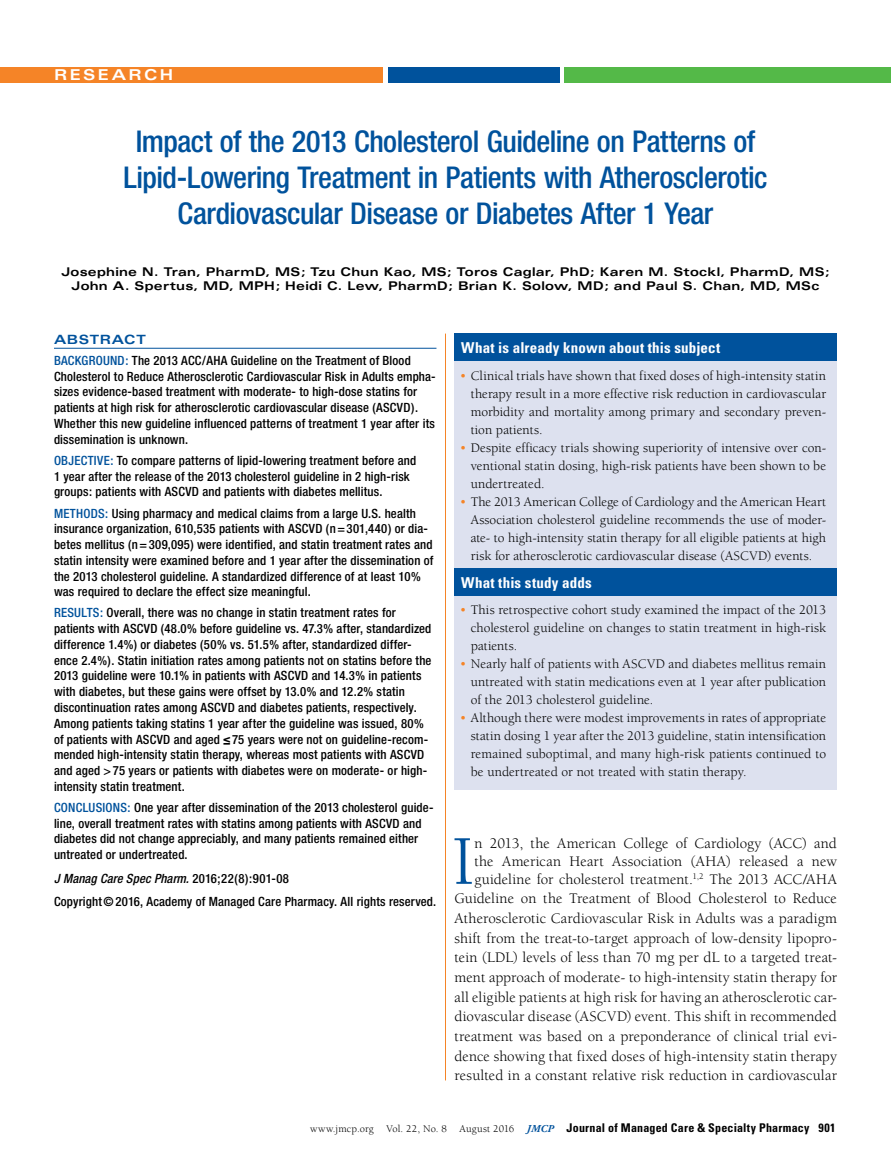
<style>
.page{position:relative;width:891px;height:1175px;background:#fff}
.page>*{position:absolute;margin:0;border:0;box-sizing:border-box;transform-origin:0 0}
.t1{font:71.7px "Berkeley Pro";color:#00529c}
.t2{font:500 condensed 30px/36px "Helvetica Neue";letter-spacing:-.015em;color:#00529c;text-align:center}
.t3{font:15px/19.6px "Berkeley Pro";letter-spacing:.005em;color:#000;text-align:justify}
.t4{font:700 condensed 15px "Univers";letter-spacing:.01em;color:#fff}
.t5{font:700 expanded 15px "Univers";letter-spacing:.16em;color:#fff}
.t6{font:13.5px/18px "Berkeley Pro";letter-spacing:.005em;color:#000;text-align:justify}
.t7{font:500 condensed 12.75px/15.8px "Helvetica Neue";letter-spacing:.01em;color:#000}
.t8{font:700 expanded 12.75px "Univers";letter-spacing:.045em;color:#00529c}
.t9{font:700 expanded 12px/13.5px "Univers";letter-spacing:.02em;color:#000;text-align:center}
.t10{font:700 condensed 12px "Univers";letter-spacing:.015em;color:#000}
.s1{color:#00529c}
.s2{font-weight:700}
.s3{font-style:italic}
.s4{color:#f58427}
.s5{font-family:"Berkeley Pro";font-weight:400;font-stretch:normal;font-size:10.5px}
.s6{font-family:"Adobe Garamond Pro";font-style:italic;font-stretch:normal;font-size:10.5px;color:#00529c}
</style>
<div class="page">
<hr style="left:54px;top:348px;width:382px;height:1px;background:#00529c">
<hr style="left:445px;top:333px;width:1px;height:747px;background:#f58427">
<div style="left:0;top:67px;width:383px;height:15px;background:#f58427"></div>
<div style="left:388px;top:67px;width:172px;height:15px;background:#00529c"></div>
<div style="left:565px;top:67px;width:326px;height:16px;background:#54b948"></div>
<div style="left:455px;top:351px;width:382px;height:276px;background:#dde1ef"></div>
<div style="left:455px;top:333px;width:382px;height:28px;background:#00529c"></div>
<div style="left:455px;top:578px;width:382px;height:212px;background:#dde1ef"></div>
<div style="left:455px;top:568px;width:382px;height:28px;background:#00529c"></div>
<p class="t5" style="left:54px;top:66px;width:121px">RESEARCH</p>
<h2 class="t2" style="left:123px;top:123px;width:646px">Impact of the 2013 Cholesterol Guideline on Patterns of<br>Lipid-Lowering Treatment in Patients with Atherosclerotic<br>Cardiovascular Disease or Diabetes After 1 Year</h2>
<p class="t9" style="left:61px;top:265px;width:770px">Josephine N. Tran, PharmD, MS; Tzu Chun Kao, MS; Toros Caglar, PhD; Karen M. Stockl, PharmD, MS;<br>John A. Spertus, MD, MPH; Heidi C. Lew, PharmD; Brian K. Solow, MD; and Paul S. Chan, MD, MSc</p>
<p class="t8" style="left:54px;top:332px;width:93px">ABSTRACT</p>
<p class="t7" style="left:54px;top:352px;width:383px"><span class="s1">BACKGROUND:</span> The 2013 ACC/AHA Guideline on the Treatment of Blood Cholesterol to Reduce Atherosclerotic Cardiovascular Risk in Adults empha&shy;sizes evidence-based treatment with moderate- to high-dose statins for patients at high risk for atherosclerotic cardiovascular disease (ASCVD).<br>Whether this new guideline influenced patterns of treatment 1 year after its dissemination is unknown.</p>
<p class="t7" style="left:54px;top:452px;width:364px"><span class="s1">OBJECTIVE:</span> To compare patterns of lipid-lowering treatment before and<br>1 year after the release of the 2013 cholesterol guideline in 2 high-risk groups: patients with ASCVD and patients with diabetes mellitus.</p>
<p class="t7" style="left:54px;top:505px;width:381px"><span class="s1">METHODS:</span> Using pharmacy and medical claims from a large U.S. health insurance organization, 610,535 patients with ASCVD (n=301,440) or dia&shy;betes mellitus (n=309,095) were identified, and statin treatment rates and statin intensity were examined before and 1 year after the dissemination of the 2013 cholesterol guideline. A standardized difference of at least 10% was required to declare the effect size meaningful.</p>
<p class="t7" style="left:54px;top:605px;width:379px"><span class="s1">RESULTS:</span> Overall, there was no change in statin treatment rates for patients with ASCVD (48.0% before guideline vs. 47.3% after, standardized difference 1.4%) or diabetes (50% vs. 51.5% after, standardized differ&shy;ence 2.4%). Statin initiation rates among patients not on statins before the 2013 guideline were 10.1% in patients with ASCVD and 14.3% in patients with diabetes, but these gains were offset by 13.0% and 12.2% statin discontinuation rates among ASCVD and diabetes patients, respectively.<br>Among patients taking statins 1 year after the guideline was issued, 80% of patients with ASCVD and aged <span class="s2">≤</span>75 years were not on guideline-recom&shy;mended high-intensity statin therapy, whereas most patients with ASCVD and aged &gt;75 years or patients with diabetes were on moderate- or high&shy;intensity statin treatment.</p>
<p class="t7" style="left:54px;top:799px;width:381px"><span class="s1">CONCLUSIONS:</span> One year after dissemination of the 2013 cholesterol guide&shy;line, overall treatment rates with statins among patients with ASCVD and diabetes did not change appreciably, and many patients remained either untreated or undertreated.</p>
<p class="t7" style="left:54px;top:866px;width:384px;line-height:23.4px"><span class="s3">J Manag Care Spec Pharm.</span> 2016;22(8):901-08<br>Copyright©2016, Academy of Managed Care Pharmacy. All rights reserved.</p>
<p class="t4" style="left:461px;top:339px;width:261px">What is already known about this subject</p>
<p class="t6" style="left:471px;top:367px;width:357px;text-indent:-11px"><span class="s4">•</span> Clinical trials have shown that fixed doses of high-intensity statin therapy result in a more effective risk reduction in cardiovascular morbidity and mortality among primary and secondary preven&shy;tion patients.</p>
<p class="t6" style="left:471px;top:439px;width:357px;text-indent:-11px"><span class="s4">•</span> Despite efficacy trials showing superiority of intensive over con&shy;ventional statin dosing, high-risk patients have been shown to be undertreated.</p>
<p class="t6" style="left:471px;top:493px;width:357px;text-indent:-11px"><span class="s4">•</span> The 2013 American College of Cardiology and the American Heart Association cholesterol guideline recommends the use of moder&shy;ate- to high-intensity statin therapy for all eligible patients at high risk for atherosclerotic cardiovascular disease (ASCVD) events.</p>
<p class="t4" style="left:461px;top:573px;width:132px">What this study adds</p>
<p class="t6" style="left:471px;top:601px;width:357px;text-indent:-11px"><span class="s4">•</span> This retrospective cohort study examined the impact of the 2013 cholesterol guideline on changes to statin treatment in high-risk patients.</p>
<p class="t6" style="left:471px;top:655px;width:357px;text-indent:-11px"><span class="s4">•</span> Nearly half of patients with ASCVD and diabetes mellitus remain untreated with statin medications even at 1 year after publication of the 2013 cholesterol guideline.</p>
<p class="t6" style="left:471px;top:709px;width:357px;text-indent:-11px"><span class="s4">•</span> Although there were modest improvements in rates of appropriate statin dosing 1 year after the 2013 guideline, statin intensification remained suboptimal, and many high-risk patients continued to be undertreated or not treated with statin therapy.</p>
<h1 class="t1" style="left:452px;top:821px;width:24px">I</h1>
<p class="t3" style="left:474px;top:834px;width:364px;line-height:18px">n 2013, the American College of Cardiology (ACC) and the American Heart Association (AHA) released a new guideline for cholesterol treatment.<sup>1,2</sup> The 2013 ACC/AHA</p>
<p class="t3" style="left:455px;top:889px;width:384px">Guideline on the Treatment of Blood Cholesterol to Reduce Atherosclerotic Cardiovascular Risk in Adults was a paradigm shift from the treat-to-target approach of low-density lipopro&shy;tein (LDL) levels of less than 70 mg per dL to a targeted treat&shy;ment approach of moderate- to high-intensity statin therapy for all eligible patients at high risk for having an atherosclerotic car&shy;diovascular disease (ASCVD) event. This shift in recommended treatment was based on a preponderance of clinical trial evi&shy;dence showing that fixed doses of high-intensity statin therapy resulted in a constant relative risk reduction in cardiovascular</p>
<p class="t10" style="left:310px;top:1120px;width:527px"><span class="s5">www.jmcp.org Vol. 22, No. 8 August 2016</span> <span class="s6">JMCP</span> Journal of Managed Care &amp; Specialty Pharmacy 901</p>
</div>
